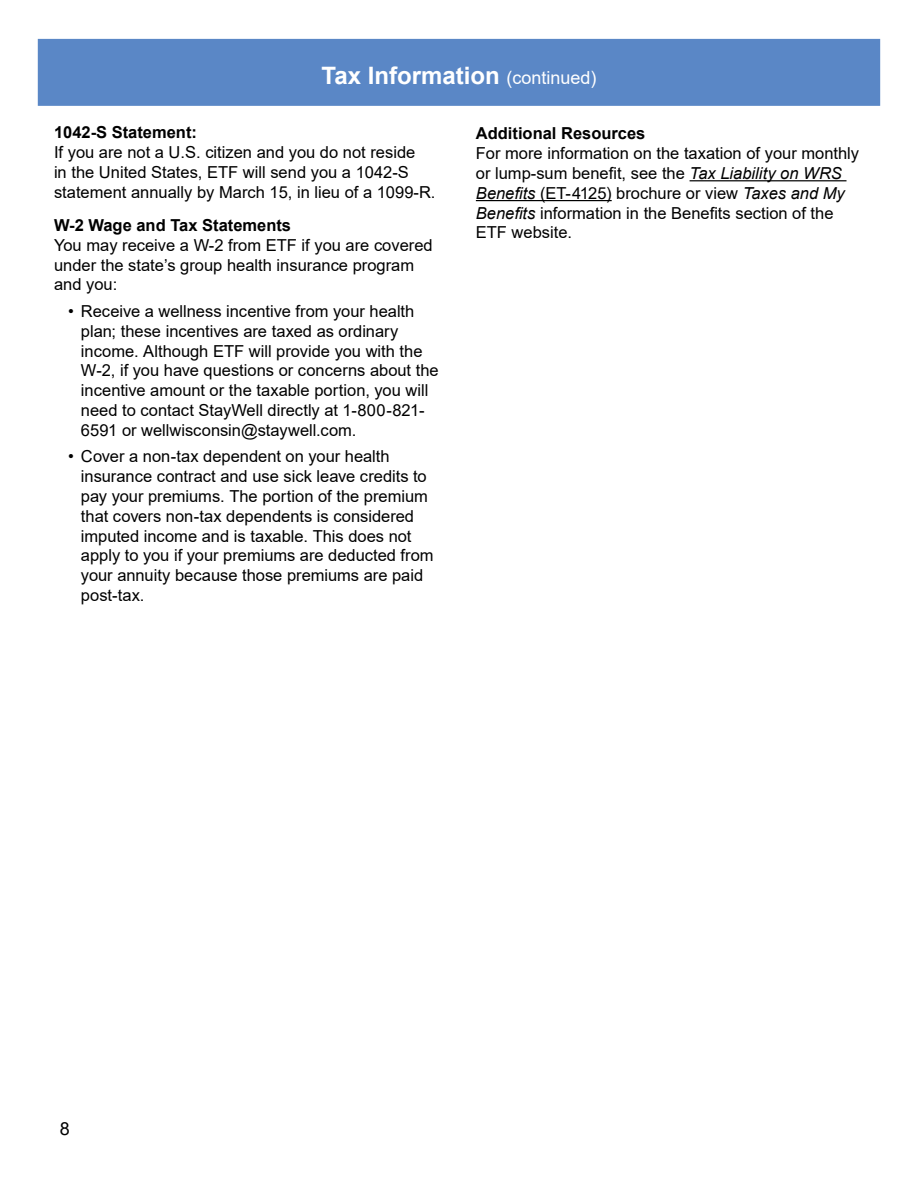
<style>
.page{position:relative;width:918px;height:1188px;background:#fff}
.page>*{position:absolute;margin:0;border:0;box-sizing:border-box;transform-origin:0 0}
.t1{font:700 24px "Arial";color:#fff}
.t2{font:18px "Arial";color:#000}
.t3{font:16.5px/19.8px "Arial";color:#000}
.t4{font:700 16.5px "Arial";color:#000}
.s1{font-weight:400;font-size:18px}
.s2{font-style:italic}
</style>
<div class="page">
<div style="left:38px;top:39px;width:842px;height:67px;background:#5a87c6;border:2px solid #5a87c6"></div>
<hr style="left:690px;top:180px;width:157px;height:1px;background:#000">
<hr style="left:476px;top:200px;width:136px;height:1px;background:#000">
<p class="t1" style="left:322px;top:59px;width:276px">Tax Information <span class="s1">(continued)</span></p>
<h1 class="t4" style="left:54px;top:121px;width:145px">1042-S Statement:</h1>
<p class="t3" style="left:54px;top:142px;width:363px">If you are not a U.S. citizen and you do not reside</p>
<p class="t3" style="left:54px;top:162px;width:383px">in the United States, ETF will send you a 1042-S statement annually by March 15, in lieu of a 1099-R.</p>
<h1 class="t4" style="left:54px;top:214px;width:239px">W-2 Wage and Tax Statements</h1>
<p class="t3" style="left:54px;top:235px;width:380px">You may receive a W-2 from ETF if you are covered</p>
<p class="t3" style="left:54px;top:255px;width:362px">under the state’s group health insurance program</p>
<p class="t3" style="left:54px;top:275px;width:65px">and you:</p>
<p class="t3" style="left:81px;top:301px;width:359px;text-indent:-13px">• Receive a wellness incentive from your health plan; these incentives are taxed as ordinary income. Although ETF will provide you with the W-2, if you have questions or concerns about the incentive amount or the taxable portion, you will</p>
<p class="t3" style="left:81px;top:400px;width:345px">need to contact StayWell directly at 1-800-821-</p>
<p class="t3" style="left:81px;top:420px;width:277px">6591 or wellwisconsin@staywell.com.</p>
<p class="t3" style="left:81px;top:447px;width:354px;text-indent:-13px">• Cover a non-tax dependent on your health insurance contract and use sick leave credits to pay your premiums. The portion of the premium that covers non-tax dependents is considered imputed income and is taxable. This does not apply to you if your premiums are deducted from your annuity because those premiums are paid post-tax.</p>
<h1 class="t4" style="left:476px;top:122px;width:171px">Additional Resources</h1>
<p class="t3" style="left:476px;top:143px;width:385px">For more information on the taxation of your monthly</p>
<p class="t3" style="left:476px;top:163px;width:371px">or lump-sum benefit, see the <span class="s2">Tax Liability on WRS Benefits</span> (ET-4125) brochure or view <span class="s2">Taxes and My Benefits</span> information in the Benefits section of the ETF website.</p>
<p class="t2" style="left:60px;top:1116px;width:12px">8</p>
</div>
